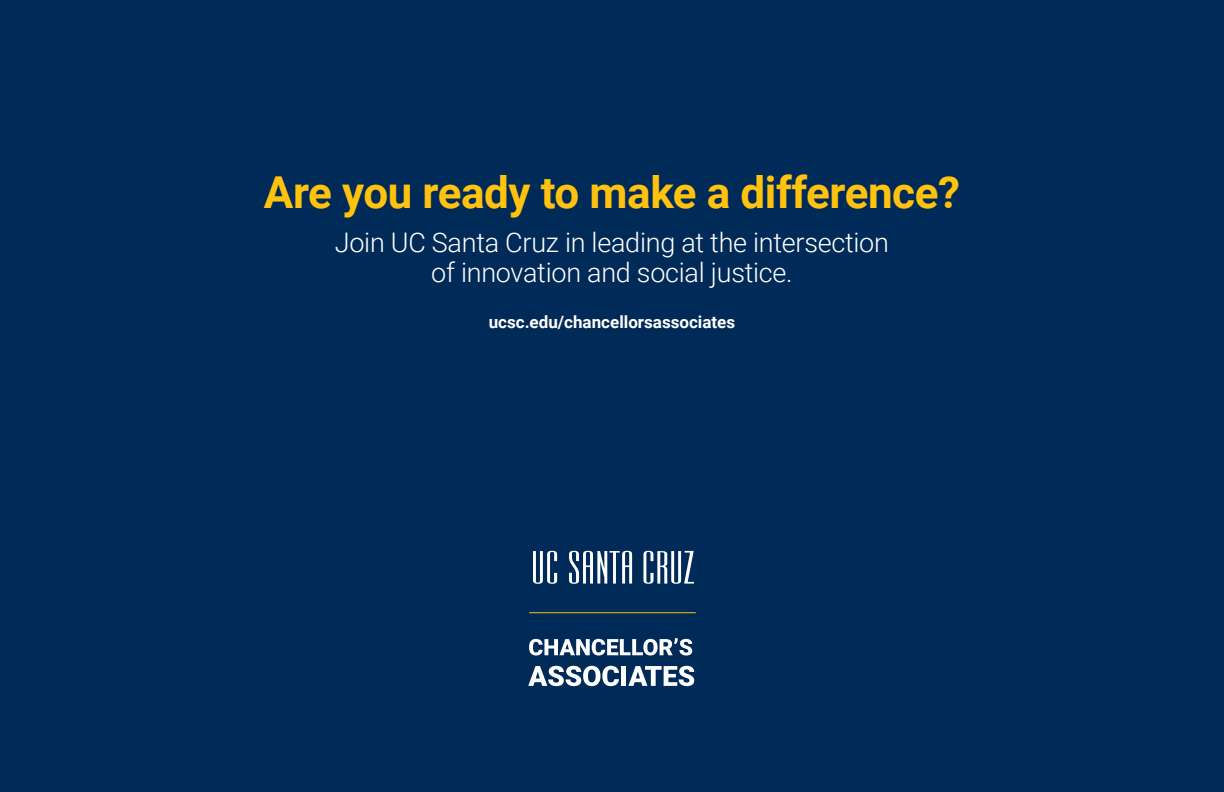
<style>
.page{position:relative;width:1224px;height:792px;background:#002a57}
.page>*{position:absolute;margin:0;border:0;box-sizing:border-box;transform-origin:0 0}
.t1{font:700 44px "Roboto";letter-spacing:-.01em;color:#ffc20e}
.t2{font:300 27px/30px "Roboto";letter-spacing:-.01em;color:#fff;text-align:center}
.t3{font:700 17px "Roboto";color:#fff}
</style>
<div class="page">
<svg style="left:533px;top:551px;width:24px;height:33px"></svg>
<svg style="left:569px;top:551px;width:63px;height:33px"></svg>
<svg style="left:643px;top:551px;width:51px;height:33px"></svg>
<svg style="left:529px;top:638px;width:163px;height:18px"></svg>
<svg style="left:528px;top:666px;width:91px;height:20px"></svg>
<hr style="left:622px;top:666px;width:4px;height:20px;background:#fff">
<svg style="left:628px;top:666px;width:66px;height:20px"></svg>
<hr style="left:529px;top:612px;width:167px;height:1px;background:#ffc20e">
<h1 class="t1" style="left:264px;top:161px;width:698px">Are you ready to make a difference?</h1>
<p class="t2" style="left:335px;top:226px;width:556px">Join UC Santa Cruz in leading at the intersection of innovation and social justice.</p>
<p class="t3" style="left:489px;top:310px;width:248px">ucsc.edu/chancellorsassociates</p>
</div>
